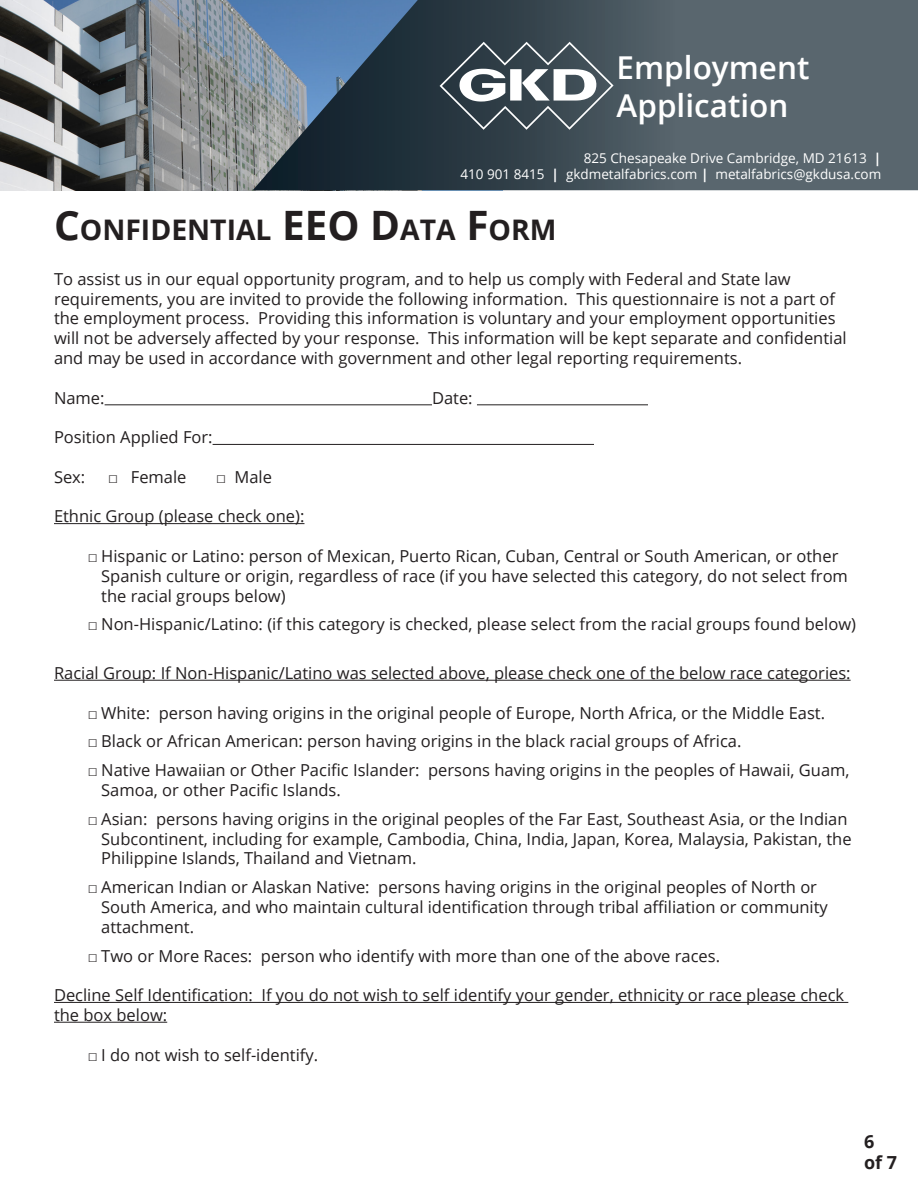
<style>
.page{position:relative;width:918px;height:1188px;background:#fff}
.page>*{position:absolute;margin:0;border:0;box-sizing:border-box;transform-origin:0 0}
.t1{font:600 31.5px/37.8px "Open Sans";color:#fff}
.t2{font:700 28.35px "Open Sans";color:#231f20}
.t3{font:700 18px/21.6px "Open Sans";color:#231f20}
.t4{font:16.5px/19.8px "Open Sans";color:#231f20}
.t5{font:13.5px "Open Sans";color:#fff}
.s1{font-weight:700}
.s2{font-size:40.5px}
.s3{font-family:"Arial"}
</style>
<div class="page">
<img style="left:0;top:0;width:253px;height:190px">
<svg style="left:253px;top:0;width:665px;height:190px;background:#4a5a67"></svg>
<svg style="left:440px;top:42px;width:174px;height:88px"></svg>
<hr style="left:105px;top:404px;width:327px;height:1px;background:#231f20">
<hr style="left:477px;top:404px;width:171px;height:1px;background:#231f20">
<hr style="left:213px;top:444px;width:381px;height:1px;background:#231f20">
<hr style="left:54px;top:523px;width:250px;height:1px;background:#231f20">
<hr style="left:54px;top:680px;width:797px;height:1px;background:#231f20">
<hr style="left:54px;top:1002px;width:794px;height:1px;background:#231f20">
<hr style="left:54px;top:1022px;width:113px;height:1px;background:#231f20">
<p class="t1" style="left:617px;top:48px;width:194px">Employment<br>Application</p>
<p class="t5" style="left:584px;top:149px;width:299px">825 Chesapeake Drive Cambridge, MD 21613 <span class="s1">|</span></p>
<p class="t5" style="left:460px;top:165px;width:422px">410 901 8415 <span class="s1">|</span> gkdmetalfabrics.com <span class="s1">|</span> metalfabrics@gkdusa.com</p>
<p class="t2" style="left:54px;top:210px;width:254px"><span class="s2">C</span>ONFIDENTIAL <span class="s2">EEO</span></p>
<p class="t2" style="left:370px;top:210px;width:188px"><span class="s2">D</span>ATA <span class="s2">F</span> ORM</p>
<p class="t4" style="left:54px;top:268px;width:794px">To assist us in our equal opportunity program, and to help us comply with Federal and State law requirements, you are invited to provide the following information. This questionnaire is not a part of the employment process. Providing this information is voluntary and your employment opportunities will not be adversely affected by your response. This information will be kept separate and confidential and may be used in accordance with government and other legal reporting requirements.</p>
<p class="t4" style="left:54px;top:387px;width:52px">Name:</p>
<p class="t4" style="left:432px;top:387px;width:42px">Date:</p>
<p class="t4" style="left:54px;top:427px;width:160px">Position Applied For:</p>
<p class="t4" style="left:54px;top:466px;width:33px">Sex:</p>
<p class="t4" style="left:108px;top:466px;width:80px"><span class="s3">□</span> Female</p>
<p class="t4" style="left:216px;top:466px;width:58px"><span class="s3">□</span> Male</p>
<p class="t4" style="left:54px;top:506px;width:252px">Ethnic Group (please check one):</p>
<p class="t4" style="left:101px;top:546px;width:748px;text-indent:-14px"><span class="s3">□</span> Hispanic or Latino: person of Mexican, Puerto Rican, Cuban, Central or South American, or other<br>Spanish culture or origin, regardless of race (if you have selected this category, do not select from the racial groups below)</p>
<p class="t4" style="left:88px;top:614px;width:770px"><span class="s3">□</span> Non-Hispanic/Latino: (if this category is checked, please select from the racial groups found below)</p>
<p class="t4" style="left:54px;top:663px;width:798px">Racial Group: If Non-Hispanic/Latino was selected above, please check one of the below race categories:</p>
<p class="t4" style="left:88px;top:702px;width:739px"><span class="s3">□</span> White: person having origins in the original people of Europe, North Africa, or the Middle East.</p>
<p class="t4" style="left:88px;top:731px;width:655px"><span class="s3">□</span> Black or African American: person having origins in the black racial groups of Africa.</p>
<p class="t4" style="left:101px;top:760px;width:750px;text-indent:-14px"><span class="s3">□</span> Native Hawaiian or Other Pacific Islander: persons having origins in the peoples of Hawaii, Guam,<br>Samoa, or other Pacific Islands.</p>
<p class="t4" style="left:101px;top:808px;width:752px;text-indent:-14px"><span class="s3">□</span> Asian: persons having origins in the original peoples of the Far East, Southeast Asia, or the Indian<br>Subcontinent, including for example, Cambodia, China, India, Japan, Korea, Malaysia, Pakistan, the<br>Philippine Islands, Thailand and Vietnam.</p>
<p class="t4" style="left:101px;top:877px;width:728px;text-indent:-14px"><span class="s3">□</span> American Indian or Alaskan Native: persons having origins in the original peoples of North or<br>South America, and who maintain cultural identification through tribal affiliation or community attachment.</p>
<p class="t4" style="left:88px;top:945px;width:634px"><span class="s3">□</span> Two or More Races: person who identify with more than one of the above races.</p>
<p class="t4" style="left:54px;top:985px;width:792px">Decline Self Identification: If you do not wish to self identify your gender, ethnicity or race please check the box below:</p>
<p class="t4" style="left:88px;top:1044px;width:232px"><span class="s3">□</span> I do not wish to self-identify.</p>
<p class="t3" style="left:864px;top:1130px;width:35px">6<br>of 7</p>
</div>
